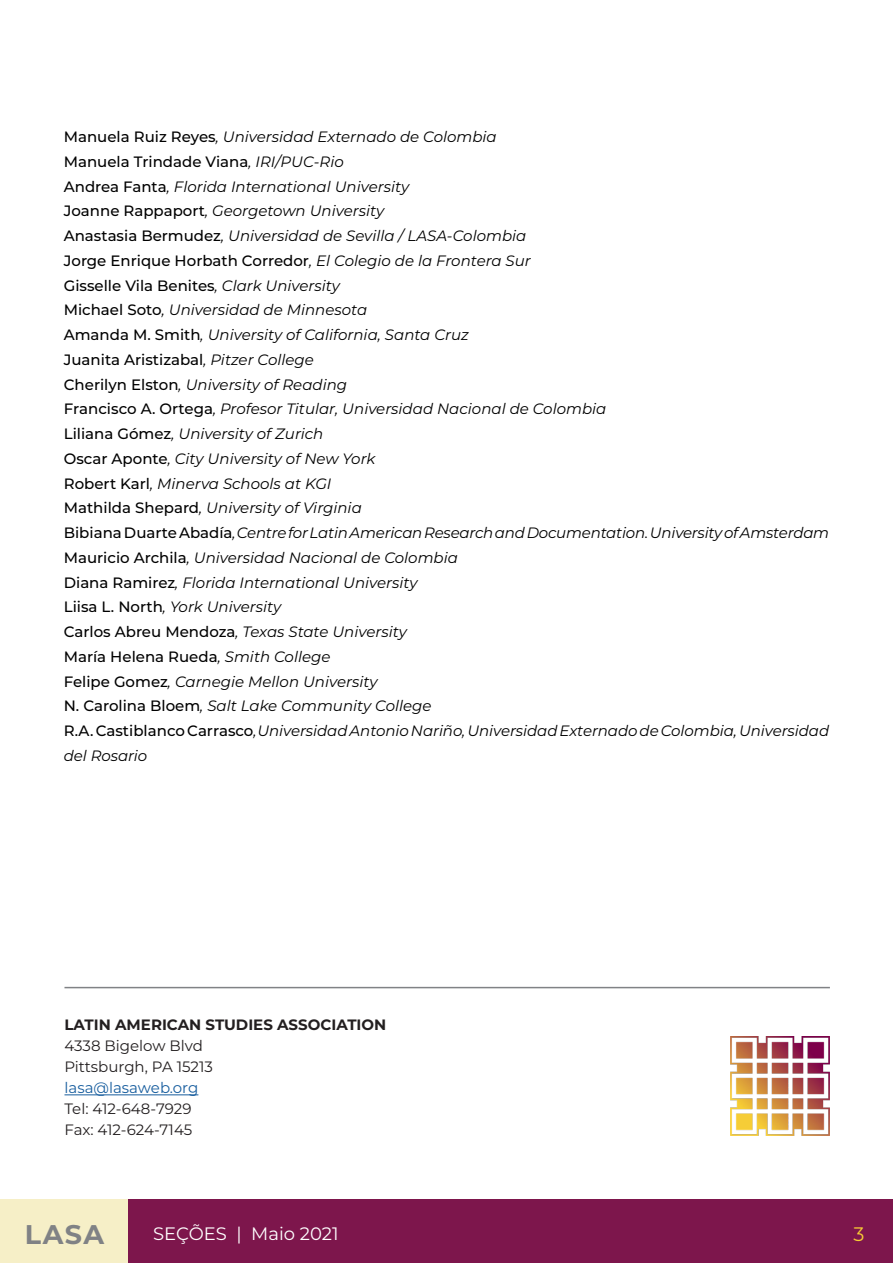
<style>
.page{position:relative;width:893px;height:1263px;background:#fff}
.page>*{position:absolute;margin:0;border:0;box-sizing:border-box;transform-origin:0 0}
.t1{font:700 27px "Montserrat";color:#808285}
.t2{font:19.5px "Montserrat";color:#f8ce34}
.t3{font:18px "Montserrat";color:#fff}
.Sub_tituares_turques{font:italic 15px/24.8px "Montserrat";color:#000}
.Sub_tituares_turques-2{font:500 15px "Montserrat";color:#000}
.Cuerpo_de_texto{font:15px "Montserrat";color:#231f20}
.Cuerpo_de_texto_resa{font:700 15px "Montserrat";color:#231f20}
.Cuerpo_de_texto-2{font:15px "Montserrat";color:#175d9e}
.s1{font-weight:500;font-style:normal}
.s2{font-weight:400;font-style:italic}
</style>
<div class="page">
<div style="left:0;top:1199px;width:129px;height:64px;background:#f6efc7"></div>
<div style="left:129px;top:1199px;width:764px;height:64px;background:#7d164c"></div>
<hr style="left:64px;top:1094px;width:134px;height:1px;background:#175d9e">
<hr style="left:64px;top:987px;width:766px;height:1px;background:#808285">
<img style="left:731px;top:1036px;width:99px;height:99px">
<p class="Sub_tituares_turques" style="left:64px;top:124px;width:435px"><span class="s1">Manuela Ruiz Reyes</span>, Universidad Externado de Colombia</p>
<p class="Sub_tituares_turques-2" style="left:64px;top:151px;width:282px">Manuela Trindade Viana<span class="s2">, IRI/PUC-Rio</span></p>
<p class="Sub_tituares_turques" style="left:64px;top:173px;width:347px"><span class="s1">Andrea Fanta</span>, Florida International University</p>
<p class="Sub_tituares_turques" style="left:64px;top:198px;width:322px"><span class="s1">Joanne Rappaport</span>, Georgetown University</p>
<p class="Sub_tituares_turques" style="left:64px;top:223px;width:464px"><span class="s1">Anastasia Bermudez</span>, Universidad de Sevilla / LASA-Colombia</p>
<p class="Sub_tituares_turques-2" style="left:64px;top:250px;width:469px">Jorge Enrique Horbath Corredor<span class="s2">, El Colegio de la Frontera Sur</span></p>
<p class="Sub_tituares_turques-2" style="left:64px;top:275px;width:278px">Gisselle Vila Benites<span class="s2">, Clark University</span></p>
<p class="Sub_tituares_turques" style="left:64px;top:297px;width:305px"><span class="s1">Michael Soto</span>, Universidad de Minnesota</p>
<p class="Sub_tituares_turques" style="left:64px;top:322px;width:407px"><span class="s1">Amanda M. Smith</span>, University of California, Santa Cruz</p>
<p class="Sub_tituares_turques-2" style="left:64px;top:349px;width:252px">Juanita Aristizabal<span class="s2">, Pitzer College</span></p>
<p class="Sub_tituares_turques" style="left:64px;top:371px;width:285px"><span class="s1">Cherilyn Elston</span>, University of Reading</p>
<p class="Sub_tituares_turques" style="left:64px;top:396px;width:544px"><span class="s1">Francisco A. Ortega</span>, Profesor Titular, Universidad Nacional de Colombia</p>
<p class="Sub_tituares_turques" style="left:64px;top:421px;width:261px"><span class="s1">Liliana Gómez</span>, University of Zurich</p>
<p class="Sub_tituares_turques" style="left:64px;top:446px;width:313px"><span class="s1">Oscar Aponte</span>, City University of New York</p>
<p class="Sub_tituares_turques" style="left:64px;top:470px;width:269px"><span class="s1">Robert Karl</span>, Minerva Schools at KGI</p>
<p class="Sub_tituares_turques" style="left:64px;top:495px;width:300px"><span class="s1">Mathilda Shepard</span>, University of Virginia</p>
<p class="Sub_tituares_turques" style="left:64px;top:520px;width:767px"><span class="s1">Bibiana Duarte Abadía</span>, Centre for Latin American Research and Documentation. University of Amsterdam</p>
<p class="Sub_tituares_turques" style="left:64px;top:545px;width:396px"><span class="s1">Mauricio Archila</span>, Universidad Nacional de Colombia</p>
<p class="Sub_tituares_turques" style="left:64px;top:569px;width:355px"><span class="s1">Diana Ramirez</span>, Florida International University</p>
<p class="Sub_tituares_turques" style="left:64px;top:594px;width:219px"><span class="s1">Liisa L. North</span>, York University</p>
<p class="Sub_tituares_turques" style="left:64px;top:619px;width:345px"><span class="s1">Carlos Abreu Mendoza</span>, Texas State University</p>
<p class="Sub_tituares_turques-2" style="left:64px;top:646px;width:268px">María Helena Rueda<span class="s2">, Smith College</span></p>
<p class="Sub_tituares_turques" style="left:64px;top:668px;width:315px"><span class="s1">Felipe Gomez</span>, Carnegie Mellon University</p>
<p class="Sub_tituares_turques" style="left:64px;top:693px;width:369px"><span class="s1">N. Carolina Bloem</span>, Salt Lake Community College</p>
<p class="Sub_tituares_turques" style="left:64px;top:718px;width:767px"><span class="s1">R.A. Castiblanco Carrasco</span>, Universidad Antonio Nariño, Universidad Externado de Colombia, Universidad del Rosario</p>
<p class="Cuerpo_de_texto_resa" style="left:64px;top:1014px;width:323px">LATIN AMERICAN STUDIES ASSOCIATION</p>
<p class="Cuerpo_de_texto" style="left:64px;top:1036px;width:140px">4338 Bigelow Blvd</p>
<p class="Cuerpo_de_texto" style="left:64px;top:1057px;width:150px">Pittsburgh, PA 15213</p>
<p class="Cuerpo_de_texto-2" style="left:64px;top:1078px;width:135px">lasa@lasaweb.org</p>
<p class="Cuerpo_de_texto" style="left:64px;top:1099px;width:129px">Tel: 412-648-7929</p>
<p class="Cuerpo_de_texto" style="left:64px;top:1120px;width:129px">Fax: 412-624-7145</p>
<h1 class="t1" style="left:25px;top:1215px;width:81px">LASA</h1>
<p class="t3" style="left:153px;top:1221px;width:187px">SEÇÕES | Maio 2021</p>
<h2 class="t2" style="left:853px;top:1220px;width:12px">3</h2>
</div>
